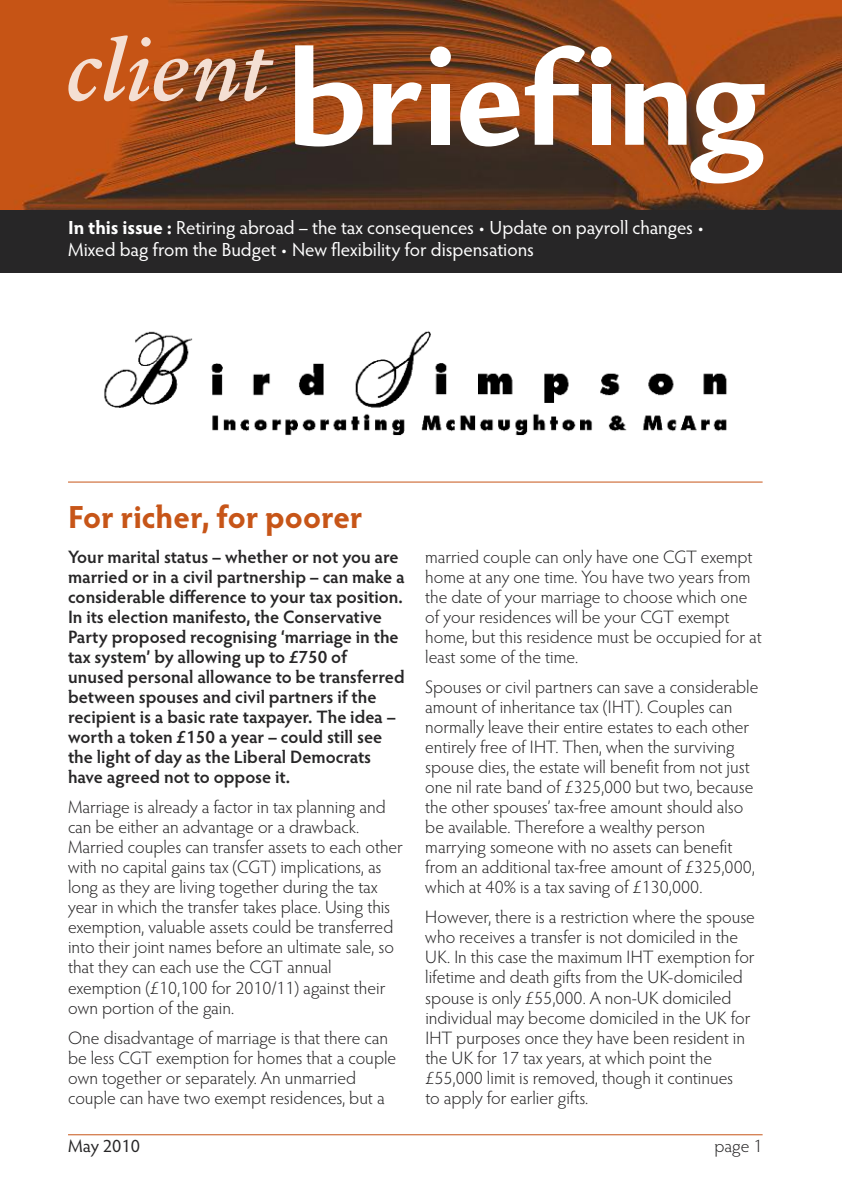
<style>
.page{position:relative;width:842px;height:1191px;background:#fff}
.page>*{position:absolute;margin:0;border:0;box-sizing:border-box;transform-origin:0 0}
.t1{font:700 32px "Hypatia Sans Pro";color:#c75518}
.t2{font:19px/22px "Hypatia Sans Pro";color:#fff}
.t3{font:300 18px/20px "Hypatia Sans Pro";color:#272627}
.t4{font:600 18px/20px "Hypatia Sans Pro";color:#272627}
.t5{font:18px "Hypatia Sans Pro";color:#272627}
.s1{font-weight:700}
</style>
<div class="page">
<img style="left:0;top:0;width:842px;height:210px">
<hr style="left:68px;top:1134px;width:695px;height:1px;background:#c75518">
<hr style="left:68px;top:481px;width:695px;height:1px;background:#c75518">
<div style="left:0;top:210px;width:842px;height:62px;background:#272627"></div>
<img style="left:104px;top:331px;width:623px;height:105px">
<svg style="left:625px;top:82px;width:140px;height:101px"></svg>
<div style="left:592px;top:84px;width:18px;height:61px;background:#fff"></div>
<div style="left:591px;top:46px;width:20px;height:21px;background:#fff;border-radius:50%"></div>
<svg style="left:525px;top:45px;width:60px;height:100px"></svg>
<svg style="left:460px;top:82px;width:59px;height:64px"></svg>
<div style="left:431px;top:84px;width:19px;height:61px;background:#fff"></div>
<div style="left:430px;top:46px;width:21px;height:21px;background:#fff;border-radius:50%"></div>
<svg style="left:373px;top:82px;width:48px;height:63px"></svg>
<svg style="left:295px;top:45px;width:68px;height:101px"></svg>
<svg style="left:194px;top:49px;width:80px;height:52px;background:#ab785a"></svg>
<svg style="left:68px;top:35px;width:120px;height:66px;background:#ce7a4b"></svg>
<p class="t2" style="left:68px;top:219px;width:638px"><span class="s1">In this issue :</span> Retiring abroad – the tax consequences • Update on payroll changes •<br>Mixed bag from the Budget • New flexibility for dispensations</p>
<h1 class="t1" style="left:68px;top:505px;width:296px">For richer, for poorer</h1>
<p class="t4" style="left:68px;top:549px;width:338px">Your marital status – whether or not you are married or in a civil partnership – can make a considerable difference to your tax position.<br>In its election manifesto, the Conservative Party proposed recognising ‘marriage in the tax system’ by allowing up to £750 of unused personal allowance to be transferred between spouses and civil partners if the recipient is a basic rate taxpayer. The idea – worth a token £150 a year – could still see the light of day as the Liberal Democrats have agreed not to oppose it.</p>
<p class="t3" style="left:68px;top:799px;width:336px">Marriage is already a factor in tax planning and can be either an advantage or a drawback.<br>Married couples can transfer assets to each other with no capital gains tax (CGT) implications, as long as they are living together during the tax year in which the transfer takes place. Using this exemption, valuable assets could be transferred into their joint names before an ultimate sale, so that they can each use the CGT annual exemption (£10,100 for 2010/11) against their own portion of the gain.</p>
<p class="t3" style="left:68px;top:1029px;width:330px">One disadvantage of marriage is that there can be less CGT exemption for homes that a couple own together or separately. An unmarried couple can have two exempt residences, but a</p>
<p class="t3" style="left:425px;top:549px;width:338px">married couple can only have one CGT exempt home at any one time. You have two years from the date of your marriage to choose which one of your residences will be your CGT exempt home, but this residence must be occupied for at least some of the time.</p>
<p class="t3" style="left:425px;top:679px;width:335px">Spouses or civil partners can save a considerable amount of inheritance tax (IHT). Couples can normally leave their entire estates to each other entirely free of IHT. Then, when the surviving spouse dies, the estate will benefit from not just one nil rate band of £325,000 but two, because the other spouses’ tax-free amount should also be available. Therefore a wealthy person marrying someone with no assets can benefit from an additional tax-free amount of £325,000, which at 40% is a tax saving of £130,000.</p>
<p class="t3" style="left:425px;top:909px;width:331px">However, there is a restriction where the spouse who receives a transfer is not domiciled in the UK. In this case the maximum IHT exemption for lifetime and death gifts from the UK-domiciled spouse is only £55,000. A non-UK domiciled individual may become domiciled in the UK for IHT purposes once they have been resident in the UK for 17 tax years, at which point the £55,000 limit is removed, though it continues<br>to apply for earlier gifts.</p>
<p class="t5" style="left:68px;top:1139px;width:74px">May 2010</p>
<p class="t3" style="left:714px;top:1138px;width:50px">page 1</p>
</div>
